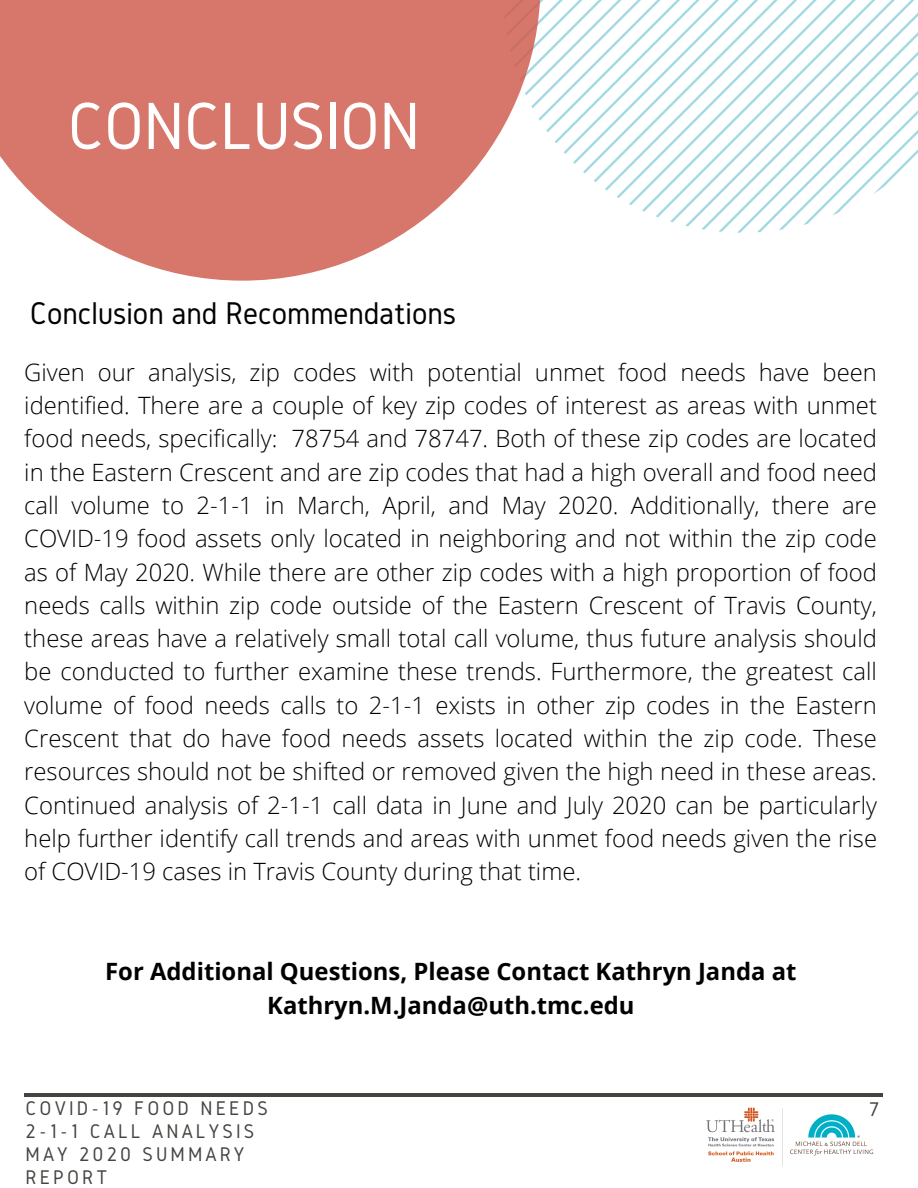
<style>
.page{position:relative;width:918px;height:1188px;background:#fff}
.page>*{position:absolute;margin:0;border:0;box-sizing:border-box;transform-origin:0 0}
.t1{font:69.3px "Gidole";letter-spacing:-.01em;color:#fff}
.t2{font:32.7px "Gidole";color:#000}
.t3{font:300 23.85px/33.3px "Open Sans";color:#000;text-align:justify}
.t4{font:700 23.85px/33.3px "Open Sans";color:#000;text-align:center}
.t5{font:20.55px/23px "Gidole";letter-spacing:.15em;color:#444440}
</style>
<div class="page">
<svg style="left:541px;top:0;width:377px;height:233px"></svg>
<hr style="left:24px;top:1093px;width:859px;height:3px;background:#444440">
<svg style="left:0;top:0;width:541px;height:281px;fill:#d7766b"></svg>
<img style="left:693px;top:1096px;width:190px;height:70px">
<h1 class="t1" style="left:67px;top:88px;width:354px">CONCLUSION</h1>
<h2 class="t2" style="left:30px;top:295px;width:428px">Conclusion and Recommendations</h2>
<p class="t3" style="left:24px;top:355px;width:854px">Given our analysis, zip codes with potential unmet food needs have been identified. There are a couple of key zip codes of interest as areas with unmet food needs, specifically: 78754 and 78747. Both of these zip codes are located in the Eastern Crescent and are zip codes that had a high overall and food need call volume to 2-1-1 in March, April, and May 2020. Additionally, there are COVID-19 food assets only located in neighboring and not within the zip code as of May 2020. While there are other zip codes with a high proportion of food needs calls within zip code outside of the Eastern Crescent of Travis County, these areas have a relatively small total call volume, thus future analysis should be conducted to further examine these trends. Furthermore, the greatest call volume of food needs calls to 2-1-1 exists in other zip codes in the Eastern Crescent that do have food needs assets located within the zip code. These resources should not be shifted or removed given the high need in these areas.<br>Continued analysis of 2-1-1 call data in June and July 2020 can be particularly help further identify call trends and areas with unmet food needs given the rise of COVID-19 cases in Travis County during that time.</p>
<p class="t4" style="left:105px;top:954px;width:693px">For Additional Questions, Please Contact Kathryn Janda at<br>Kathryn.M.Janda@uth.tmc.edu</p>
<p class="t5" style="left:26px;top:1097px;width:244px">COVID-19 FOOD NEEDS<br>2-1-1 CALL ANALYSIS<br>MAY 2020 SUMMARY<br>REPORT</p>
<p class="t5" style="left:869px;top:1097px;width:12px">7</p>
</div>
